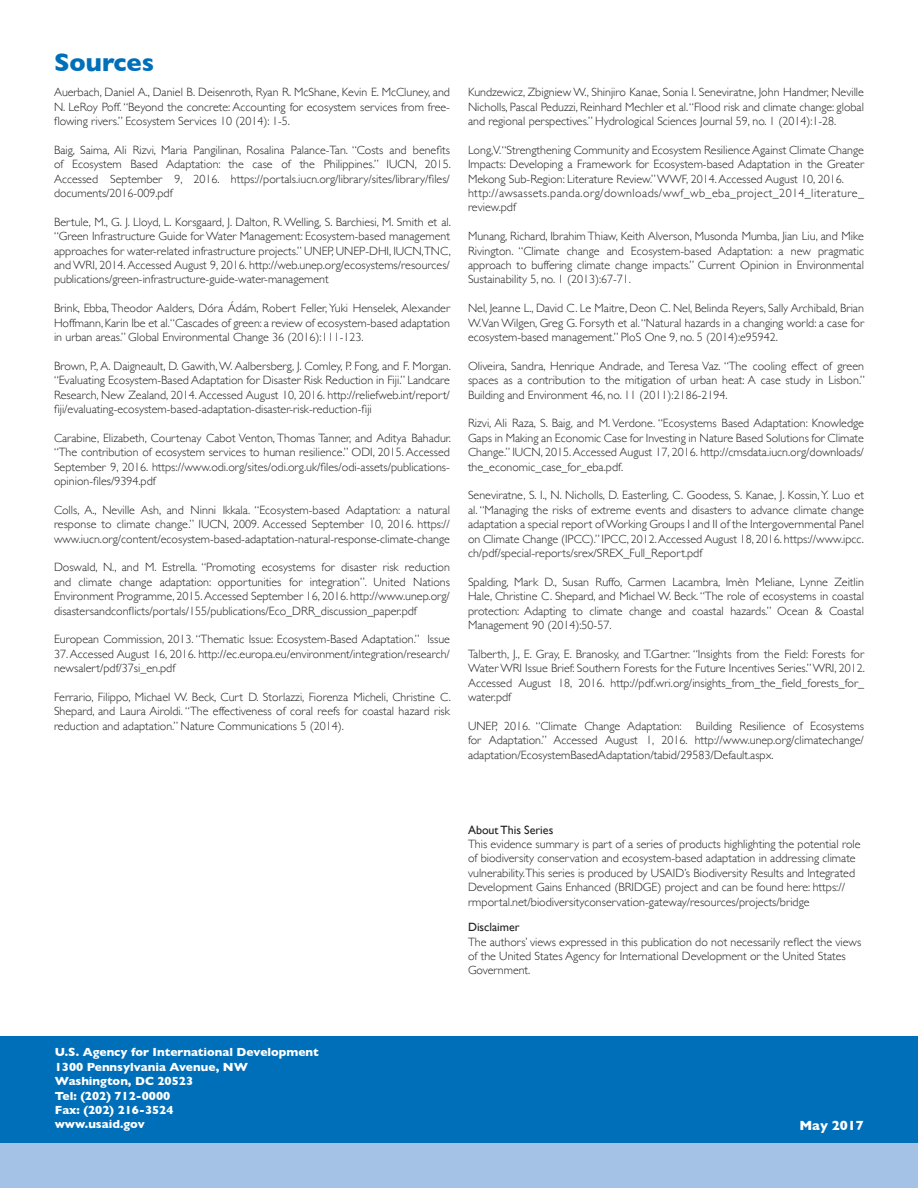
<style>
.page{position:relative;width:918px;height:1188px;background:#fff}
.page>*{position:absolute;margin:0;border:0;box-sizing:border-box;transform-origin:0 0}
.t1{font:700 25.5px "Gill Sans";color:#006fb9}
.t2{font:700 13.5px "Gill Sans";color:#fff}
.t3{font:300 12px/14.4px "Gill Sans";color:#231f20;text-align:justify}
.t4{font:700 12px "Gill Sans";color:#fff}
.t5{font:300 12px/14.4px "Gill Sans";letter-spacing:.035em;color:#231f20}
.t6{font:12px "Gill Sans";color:#231f20}
</style>
<div class="page">
<div style="left:0;top:1036px;width:918px;height:108px;background:#006fb9"></div>
<div style="left:0;top:1143px;width:918px;height:45px;background:#a3c2e5"></div>
<p class="t1" style="left:54px;top:43px;width:102px">Sources</p>
<p class="t3" style="left:54px;top:85px;width:398px">Auerbach, Daniel A., Daniel B. Deisenroth, Ryan R. McShane, Kevin E. McCluney, and N. LeRoy Poff. “Beyond the concrete: Accounting for ecosystem services from free&shy;flowing rivers.” Ecosystem Services 10 (2014): 1-5.</p>
<p class="t3" style="left:54px;top:142px;width:398px">Baig, Saima, Ali Rizvi, Maria Pangilinan, Rosalina Palance-Tan. “Costs and benefits of Ecosystem Based Adaptation: the case of the Philippines.” IUCN, 2015.<br>Accessed September 9, 2016.</p>
<p class="t3" style="left:231px;top:171px;width:221px">https://portals.iucn.org/library/sites/library/files/</p>
<p class="t3" style="left:54px;top:185px;width:120px">documents/2016-009.pdf</p>
<p class="t3" style="left:54px;top:214px;width:398px">Bertule, M., G. J. Lloyd, L. Korsgaard, J. Dalton, R. Welling, S. Barchiesi, M. Smith et al. “Green Infrastructure Guide for Water Management: Ecosystem-based management approaches for water-related infrastructure projects.” UNEP, UNEP-DHI, IUCN,TNC, and WRI, 2014. Accessed August 9, 2016. http://web.unep.org/ecosystems/resources/ publications/green-infrastructure-guide-water-management</p>
<p class="t3" style="left:54px;top:301px;width:398px">Brink, Ebba, Theodor Aalders, Dóra Ádám, Robert Feller, Yuki Henselek, Alexander Hoffmann, Karin Ibe et al.“Cascades of green: a review of ecosystem-based adaptation in urban areas.” Global Environmental Change 36 (2016):111-123.</p>
<p class="t3" style="left:54px;top:358px;width:398px">Brown, P., A. Daigneault, D. Gawith, W. Aalbersberg, J. Comley, P. Fong, and F. Morgan. “Evaluating Ecosystem-Based Adaptation for Disaster Risk Reduction in Fiji.” Landcare Research, New Zealand, 2014. Accessed August 10, 2016. http://reliefweb.int/report/ fiji/evaluating-ecosystem-based-adaptation-disaster-risk-reduction-fiji</p>
<p class="t3" style="left:54px;top:430px;width:398px">Carabine, Elizabeth, Courtenay Cabot Venton, Thomas Tanner, and Aditya Bahadur. “The contribution of ecosystem services to human resilience.” ODI, 2015. Accessed September 9, 2016. https://www.odi.org/sites/odi.org.uk/files/odi-assets/publications&shy;opinion-files/9394.pdf</p>
<p class="t3" style="left:54px;top:502px;width:398px">Colls, A., Neville Ash, and Ninni Ikkala. “Ecosystem-based Adaptation: a natural response to climate change.” IUCN, 2009. Accessed September 10, 2016. https:// www.iucn.org/content/ecosystem-based-adaptation-natural-response-climate-change</p>
<p class="t3" style="left:54px;top:560px;width:398px">Doswald, N., and M. Estrella. “Promoting ecosystems for disaster risk reduction and climate change adaptation: opportunities for integration”. United Nations Environment Programme, 2015. Accessed September 16, 2016. http://www.unep.org/ disastersandconflicts/portals/155/publications/Eco_DRR_discussion_paper.pdf</p>
<p class="t3" style="left:54px;top:632px;width:397px">European Commission, 2013. “Thematic Issue: Ecosystem-Based Adaptation.” Issue</p>
<p class="t3" style="left:54px;top:646px;width:398px">37. Accessed August 16, 2016. http://ec.europa.eu/environment/integration/research/ newsalert/pdf/37si_en.pdf</p>
<p class="t3" style="left:54px;top:689px;width:398px">Ferrario, Filippo, Michael W. Beck, Curt D. Storlazzi, Fiorenza Micheli, Christine C.<br>Shepard, and Laura Airoldi. “The effectiveness of coral reefs for coastal hazard risk reduction and adaptation.” Nature Communications 5 (2014).</p>
<p class="t3" style="left:468px;top:85px;width:398px">Kundzewicz, Zbigniew W., Shinjiro Kanae, Sonia I. Seneviratne, John Handmer, Neville Nicholls, Pascal Peduzzi, Reinhard Mechler et al. “Flood risk and climate change: global and regional perspectives.” Hydrological Sciences Journal 59, no. 1 (2014):1-28.</p>
<p class="t3" style="left:468px;top:142px;width:398px">Long,V.“Strengthening Community and Ecosystem Resilience Against Climate Change Impacts: Developing a Framework for Ecosystem-based Adaptation in the Greater Mekong Sub-Region: Literature Review.” WWF, 2014. Accessed August 10, 2016.</p>
<p class="t5" style="left:468px;top:185px;width:398px">http://awsassets.panda.org/downloads/wwf_wb_eba_project_2014_literature_ review.pdf</p>
<p class="t3" style="left:468px;top:229px;width:398px">Munang, Richard, Ibrahim Thiaw, Keith Alverson, Musonda Mumba, Jian Liu, and Mike Rivington. “Climate change and Ecosystem-based Adaptation: a new pragmatic approach to buffering climate change impacts.” Current Opinion in Environmental Sustainability 5, no. 1 (2013):67-71.</p>
<p class="t3" style="left:468px;top:301px;width:397px">Nel, Jeanne L., David C. Le Maitre, Deon C. Nel, Belinda Reyers, Sally Archibald, Brian W.Van Wilgen, Greg G. Forsyth et al. “Natural hazards in a changing world: a case for ecosystem-based management.” PloS One 9, no. 5 (2014):e95942.</p>
<p class="t3" style="left:468px;top:358px;width:398px">Oliveira, Sandra, Henrique Andrade, and Teresa Vaz. “The cooling effect of green spaces as a contribution to the mitigation of urban heat: A case study in Lisbon.” Building and Environment 46, no. 11 (2011):2186-2194.</p>
<p class="t3" style="left:468px;top:416px;width:398px">Rizvi, Ali Raza, S. Baig, and M. Verdone. “Ecosystems Based Adaptation: Knowledge Gaps in Making an Economic Case for Investing in Nature Based Solutions for Climate Change.” IUCN, 2015. Accessed August 17, 2016. http://cmsdata.iucn.org/downloads/ the_economic_case_for_eba.pdf.</p>
<p class="t3" style="left:468px;top:488px;width:398px">Seneviratne, S. I., N. Nicholls, D. Easterling, C. Goodess, S. Kanae, J. Kossin, Y. Luo et al. “Managing the risks of extreme events and disasters to advance climate change adaptation a special report of Working Groups I and II of the Intergovernmental Panel on Climate Change (IPCC).” IPCC, 2012. Accessed August 18, 2016. https://www.ipcc. ch/pdf/special-reports/srex/SREX_Full_Report.pdf</p>
<p class="t3" style="left:468px;top:574px;width:398px">Spalding, Mark D., Susan Ruffo, Carmen Lacambra, Imèn Meliane, Lynne Zeitlin Hale, Christine C. Shepard, and Michael W. Beck. “The role of ecosystems in coastal protection: Adapting to climate change and coastal hazards.” Ocean &amp; Coastal Management 90 (2014):50-57.</p>
<p class="t3" style="left:468px;top:646px;width:398px">Talberth, J., E. Gray, E. Branosky, and T.Gartner. “Insights from the Field: Forests for Water WRI Issue Brief: Southern Forests for the Future Incentives Series.” WRI, 2012.<br>Accessed August 18, 2016. http://pdf.wri.org/insights_from_the_field_forests_for_ water.pdf</p>
<p class="t3" style="left:468px;top:718px;width:398px">UNEP, 2016. “Climate Change Adaptation: Building Resilience of Ecosystems for Adaptation.” Accessed August 1, 2016. http://www.unep.org/climatechange/ adaptation/EcosystemBasedAdaptation/tabid/29583/Default.aspx.</p>
<p class="t6" style="left:468px;top:822px;width:87px">About This Series</p>
<p class="t3" style="left:468px;top:836px;width:394px;text-align:left">This evidence summary is part of a series of products highlighting the potential role of biodiversity conservation and ecosystem-based adaptation in addressing climate vulnerability.This series is produced by USAID’s Biodiversity Results and Integrated Development Gains Enhanced (BRIDGE) project and can be found here: https:// rmportal.net/biodiversityconservation-gateway/resources/projects/bridge</p>
<p class="t6" style="left:468px;top:920px;width:53px">Disclaimer</p>
<p class="t3" style="left:468px;top:934px;width:395px;text-align:left">The authors’ views expressed in this publication do not necessarily reflect the views of the United States Agency for International Development or the United States<br>Government.</p>
<p class="t4" style="left:55px;top:1043px;width:266px">U.S. Agency for International Development</p>
<p class="t4" style="left:55px;top:1057px;width:195px">1300 Pennsylvania Avenue, NW</p>
<p class="t4" style="left:55px;top:1072px;width:140px">Washington, DC 20523</p>
<p class="t4" style="left:55px;top:1086px;width:117px">Tel: (202) 712-0000</p>
<p class="t4" style="left:55px;top:1100px;width:120px">Fax: (202) 216-3524</p>
<p class="t4" style="left:55px;top:1115px;width:92px">www.usaid.gov</p>
<p class="t2" style="left:799px;top:1115px;width:66px">May 2017</p>
</div>
